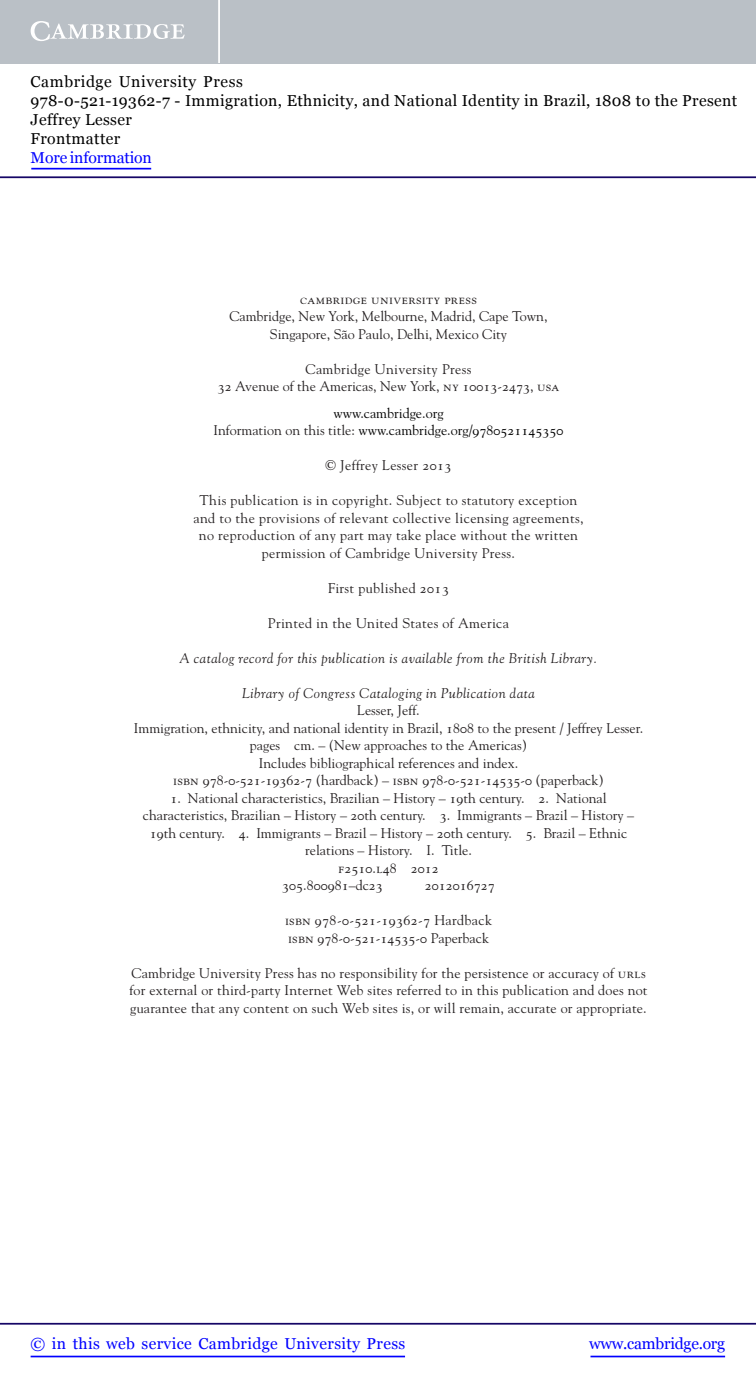
<style>
.page{position:relative;width:756px;height:1388px;background:#fff}
.page>*{position:absolute;margin:0;border:0;box-sizing:border-box;transform-origin:0 0}
.t1{font:15.75px/18.9px "Georgia";letter-spacing:.025em;color:#000}
.t2{font:15.75px "Georgia";letter-spacing:.025em;color:#00f}
.t3{font:15.75px "Georgia";letter-spacing:-.015em;color:#00f}
.t4{font:15.75px "Georgia";letter-spacing:-.01em;color:#00f}
.t5{font:14px/17.5px "Goudy Std";letter-spacing:.015em;color:#231f20;text-align:center}
.t6{font:14px/17.5px "Goudy Std";color:#000;text-align:center}
.t7{font:italic 14px "Goudy Std";letter-spacing:.045em;color:#231f20}
.s1{color:#231f20}
.s2{font-style:italic}
</style>
<div class="page">
<hr style="left:591px;top:1355px;width:134px;height:2px;background:#00f">
<hr style="left:0;top:1323px;width:756px;height:1px;background:#150666">
<hr style="left:31px;top:1355px;width:374px;height:2px;background:#00f">
<div style="left:0;top:0;width:756px;height:63px;background:#bac0c6"></div>
<svg style="left:31px;top:21px;width:154px;height:20px"></svg>
<hr style="left:218px;top:0;width:2px;height:63px;background:#fff">
<hr style="left:0;top:176px;width:756px;height:2px;background:#150666">
<hr style="left:31px;top:168px;width:120px;height:1px;background:#00f">
<p class="t1" style="left:31px;top:72px;width:708px">Cambridge University Press<br>978-0-521-19362-7 - Immigration, Ethnicity, and National Identity in Brazil, 1808 to the Present Jeffrey Lesser<br>Frontmatter</p>
<p class="t4" style="left:31px;top:148px;width:123px">More information</p>
<p class="t5" style="left:229px;top:290px;width:320px">cambridge university press<br>Cambridge, N ew York, Melbourne, Madrid, Cape Town,<br>Singapore, São Paulo, Delhi, Mexico City</p>
<p class="t5" style="left:218px;top:360px;width:343px">Cambridge University Press<br>32 Avenue of the Americas, N ew York, NY 10013-2473, USA</p>
<p class="t6" style="left:213px;top:404px;width:352px">www.cambridge.org<br><span class="s1">Information on this title:</span> www.cambridge.org/9780521145350</p>
<p class="t5" style="left:326px;top:456px;width:127px">© Jeffrey Lesser 2013</p>
<p class="t5" style="left:193px;top:491px;width:392px">This publication is in copyright. Subject to statutory exception and to the provisions of relevant collective licensing agreements, no reproduction of any part may take place without the written permission of Cambridge University Press.</p>
<p class="t5" style="left:328px;top:579px;width:122px">First published 2013</p>
<p class="t5" style="left:268px;top:614px;width:243px">Printed in the United States of America</p>
<p class="t7" style="left:180px;top:649px;width:419px">A catalog record for this publication is available from the British Library.</p>
<p class="t5" style="left:134px;top:684px;width:511px"><span class="s2">Library of Congress Cataloging in Publication data<br></span>Lesser, Jeff.<br>Immigration, ethnicity, and national identity in Brazil, 1808 to the present / Jeffrey Lesser. pages cm. – (N ew approaches to the Americas)<br>Includes bibliographical references and index.<br>ISBN 978-0-521-19362-7 (hardback) – ISBN 978-0-521-14535-0 (paperback)</p>
<p class="t5" style="left:170px;top:789px;width:438px">1. N ational characteristics, Brazilian – History – 19th century. 2. N ational</p>
<p class="t5" style="left:143px;top:806px;width:493px">characteristics, Brazilian – History – 20th century. 3. Immigrants – Brazil – History –</p>
<p class="t5" style="left:150px;top:824px;width:479px">19th century. 4. Immigrants – Brazil – History – 20th century. 5. Brazil – Ethnic</p>
<p class="t5" style="left:305px;top:841px;width:168px">relations – History. I. Title.</p>
<p class="t5" style="left:338px;top:859px;width:102px">F2510.L48 2012</p>
<p class="t5" style="left:282px;top:876px;width:102px">305.800981–dc23</p>
<p class="t5" style="left:425px;top:876px;width:71px">2012016727</p>
<p class="t5" style="left:285px;top:911px;width:209px;text-align:left">ISBN 978-0-521-19362-7 Hardback<br>ISBN 978-0-521-14535-0 Paperback</p>
<p class="t5" style="left:129px;top:964px;width:520px;text-align:left">Cambridge University Press has no responsibility for the persistence or accuracy of URLs for external or third-party Internet Web sites referred to in this publication and does not guarantee that any content on such Web sites is, or will remain, accurate or appropriate.</p>
<p class="t2" style="left:31px;top:1335px;width:376px">© in this web service Cambridge University Press</p>
<p class="t3" style="left:589px;top:1335px;width:137px">www.cambridge.org</p>
</div>
